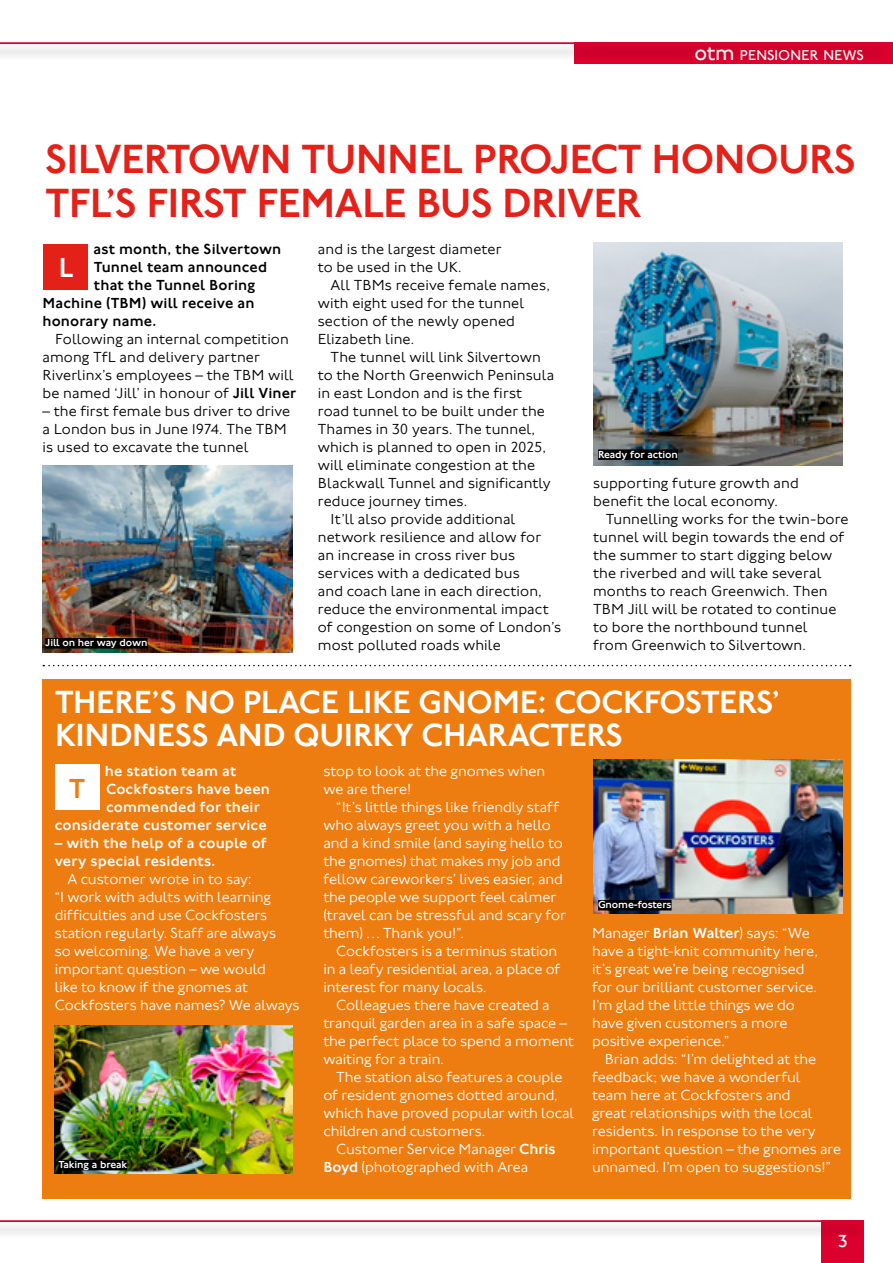
<style>
.page{position:relative;width:893px;height:1263px;background:#fff}
.page>*{position:absolute;margin:0;border:0;box-sizing:border-box;transform-origin:0 0}
.Headline_34pt{font:500 42px/43.5px "Johnston 100";letter-spacing:-.03em;color:#e32119}
.Headline_24pt{font:500 33px/33px "Johnston 100";letter-spacing:-.03em;color:#fff}
.t1{font:500 28.35px "Johnston 100";color:#fff}
.t2{font:500 28.35px "Johnston 100";color:#ee7d11}
.t3{font:18px "Johnston 100";color:#fff}
.BODY___white{font:300 15px/18px "Johnston 100";letter-spacing:-.01em;color:#fff}
.BODY{font:300 15px/18px "Johnston 100";letter-spacing:.005em;color:#000}
.opening_para___white{font:500 15px/18px "Johnston 100";letter-spacing:.01em;color:#fff}
.opening_para{font:500 15px "Johnston 100";letter-spacing:.01em;color:#000}
.t4{font:14.7px "Johnston 100";letter-spacing:-.02em;color:#fff}
.caption_with_underli{font:500 10.5px "Johnston 100";letter-spacing:-.01em;color:#fff}
.s1{font-size:21px}
.s2{font-weight:500}
</style>
<div class="page">
<div style="left:821px;top:1220px;width:43px;height:43px;background:#dc002e"></div>
<div style="left:574px;top:43px;width:319px;height:21px;background:#dc002e"></div>
<div style="left:0;top:1221px;width:866px;height:18px;background:#f3f3f3"></div>
<hr style="left:0;top:1220px;width:850px;height:2px;background:#dc002e">
<div style="left:0;top:43px;width:889px;height:18px;background:#000;opacity:.25"></div>
<hr style="left:0;top:43px;width:872px;height:1px;background:#dc002e">
<div style="left:43px;top:244px;width:44px;height:45px;background:#e32119"></div>
<div style="left:42px;top:679px;width:809px;height:520px;background:#ee7d11"></div>
<div style="left:55px;top:765px;width:45px;height:45px;background:#fff"></div>
<img style="left:593px;top:242px;width:250px;height:223px">
<img style="left:593px;top:759px;width:250px;height:154px">
<img style="left:42px;top:465px;width:250px;height:187px">
<svg style="left:43px;top:665px;width:808px;height:1px"></svg>
<img style="left:55px;top:1025px;width:237px;height:149px">
<div style="left:45px;top:638px;width:103px;height:11px;background:#000"></div>
<div style="left:598px;top:449px;width:80px;height:11px;background:#000"></div>
<div style="left:598px;top:900px;width:74px;height:10px;background:#000"></div>
<div style="left:59px;top:1160px;width:68px;height:10px;background:#000"></div>
<p class="t4" style="left:694px;top:47px;width:171px"><span class="s1">otm</span> PENSIONER NEWS</p>
<p class="Headline_34pt" style="left:45px;top:138px;width:812px">SILVERTOWN TUNNEL PROJECT HONOURS<br>TFL’S FIRST FEMALE BUS DRIVER</p>
<p class="opening_para" style="left:93px;top:240px;width:189px">ast month, the Silvertown</p>
<p class="opening_para" style="left:94px;top:258px;width:175px">Tunnel team announced</p>
<p class="opening_para" style="left:94px;top:276px;width:163px">that the Tunnel Boring</p>
<p class="opening_para" style="left:43px;top:294px;width:214px">Machine (TBM) will receive an</p>
<p class="opening_para" style="left:43px;top:312px;width:115px">honorary name.</p>
<p class="BODY" style="left:43px;top:330px;width:255px;text-indent:13px">Following an internal competition among TfL and delivery partner Riverlinx’s employees – the TBM will be named ‘Jill’ in honour of <span class="s2">Jill Viner</span></p>
<p class="BODY" style="left:43px;top:402px;width:249px">– the first female bus driver to drive a London bus in June 1974. The TBM is used to excavate the tunnel</p>
<p class="t1" style="left:58px;top:252px;width:17px">L</p>
<p class="caption_with_underli" style="left:45px;top:637px;width:104px">Jill on her way down</p>
<p class="BODY" style="left:318px;top:240px;width:185px">and is the largest diameter to be used in the UK.</p>
<p class="BODY" style="left:318px;top:276px;width:234px;text-indent:13px">All TBMs receive female names, with eight used for the tunnel section of the newly opened<br>Elizabeth line.</p>
<p class="BODY" style="left:318px;top:348px;width:238px;text-indent:13px">The tunnel will link Silvertown to the North Greenwich Peninsula in east London and is the first road tunnel to be built under the<br>Thames in 30 years. The tunnel, which is planned to open in 2025, will eliminate congestion at the<br>Blackwall Tunnel and significantly reduce journey times.</p>
<p class="BODY" style="left:318px;top:510px;width:245px;text-indent:13px">It’ll also provide additional network resilience and allow for an increase in cross river bus services with a dedicated bus<br>and coach lane in each direction, reduce the environmental impact of congestion on some of London’s most polluted roads while</p>
<p class="caption_with_underli" style="left:598px;top:448px;width:81px">Ready for action</p>
<p class="BODY" style="left:593px;top:474px;width:207px">supporting future growth and benefit the local economy.</p>
<p class="BODY" style="left:593px;top:510px;width:257px;text-indent:13px">Tunnelling works for the twin-bore tunnel will begin towards the end of the summer to start digging below the riverbed and will take several months to reach Greenwich. Then TBM Jill will be rotated to continue to bore the northbound tunnel<br>from Greenwich to Silvertown.</p>
<p class="Headline_24pt" style="left:55px;top:686px;width:727px">THERE’S NO PLACE LIKE GNOME: COCKFOSTERS’<br>KINDNESS AND QUIRKY CHARACTERS</p>
<p class="opening_para___white" style="left:105px;top:762px;width:133px">he station team at</p>
<p class="opening_para___white" style="left:106px;top:780px;width:165px">Cockfosters have been</p>
<p class="opening_para___white" style="left:106px;top:798px;width:155px">commended for their</p>
<p class="opening_para___white" style="left:55px;top:816px;width:213px">considerate customer service</p>
<p class="opening_para___white" style="left:55px;top:834px;width:214px">– with the help of a couple of very special residents.</p>
<p class="BODY___white" style="left:55px;top:870px;width:246px;text-indent:13px">A customer wrote in to say:<br>“I work with adults with learning difficulties and use Cockfosters station regularly. Staff are always<br>so welcoming. We have a very important question – we would<br>like to know if the gnomes at<br>Cockfosters have names? We always</p>
<p class="t2" style="left:69px;top:773px;width:18px">T</p>
<p class="caption_with_underli" style="left:59px;top:1159px;width:70px">Taking a break</p>
<p class="BODY___white" style="left:323px;top:762px;width:223px">stop to look at the gnomes when we are there!</p>
<p class="BODY___white" style="left:323px;top:798px;width:244px;text-indent:13px">“It’s little things like friendly staff who always greet you with a hello and a kind smile (and saying hello to the gnomes) that makes my job and fellow careworkers’ lives easier, and the people we support feel calmer (travel can be stressful and scary for them) … Thank you!”.</p>
<p class="BODY___white" style="left:323px;top:942px;width:238px;text-indent:13px">Cockfosters is a terminus station in a leafy residential area, a place of interest for many locals.</p>
<p class="BODY___white" style="left:323px;top:996px;width:252px;text-indent:13px">Colleagues there have created a tranquil garden area in a safe space – the perfect place to spend a moment waiting for a train.</p>
<p class="BODY___white" style="left:323px;top:1068px;width:252px;text-indent:13px">The station also features a couple of resident gnomes dotted around, which have proved popular with local children and customers.</p>
<p class="BODY___white" style="left:323px;top:1140px;width:233px;text-indent:13px">Customer Service Manager <span class="s2">Chris<br>Boyd</span> (photographed with Area</p>
<p class="caption_with_underli" style="left:598px;top:899px;width:75px">Gnome-fosters</p>
<p class="BODY___white" style="left:592px;top:924px;width:227px">Manager <span class="s2">Brian Walter</span>) says: “We have a tight-knit community here, it’s great we’re being recognised for our brilliant customer service.<br>I’m glad the little things we do have given customers a more positive experience.”</p>
<p class="BODY___white" style="left:592px;top:1050px;width:251px;text-indent:13px">Brian adds: “I’m delighted at the feedback; we have a wonderful<br>team here at Cockfosters and<br>great relationships with the local residents. In response to the very important question – the gnomes are unnamed. I’m open to suggestions!”</p>
<p class="t3" style="left:838px;top:1231px;width:11px">3</p>
</div>
